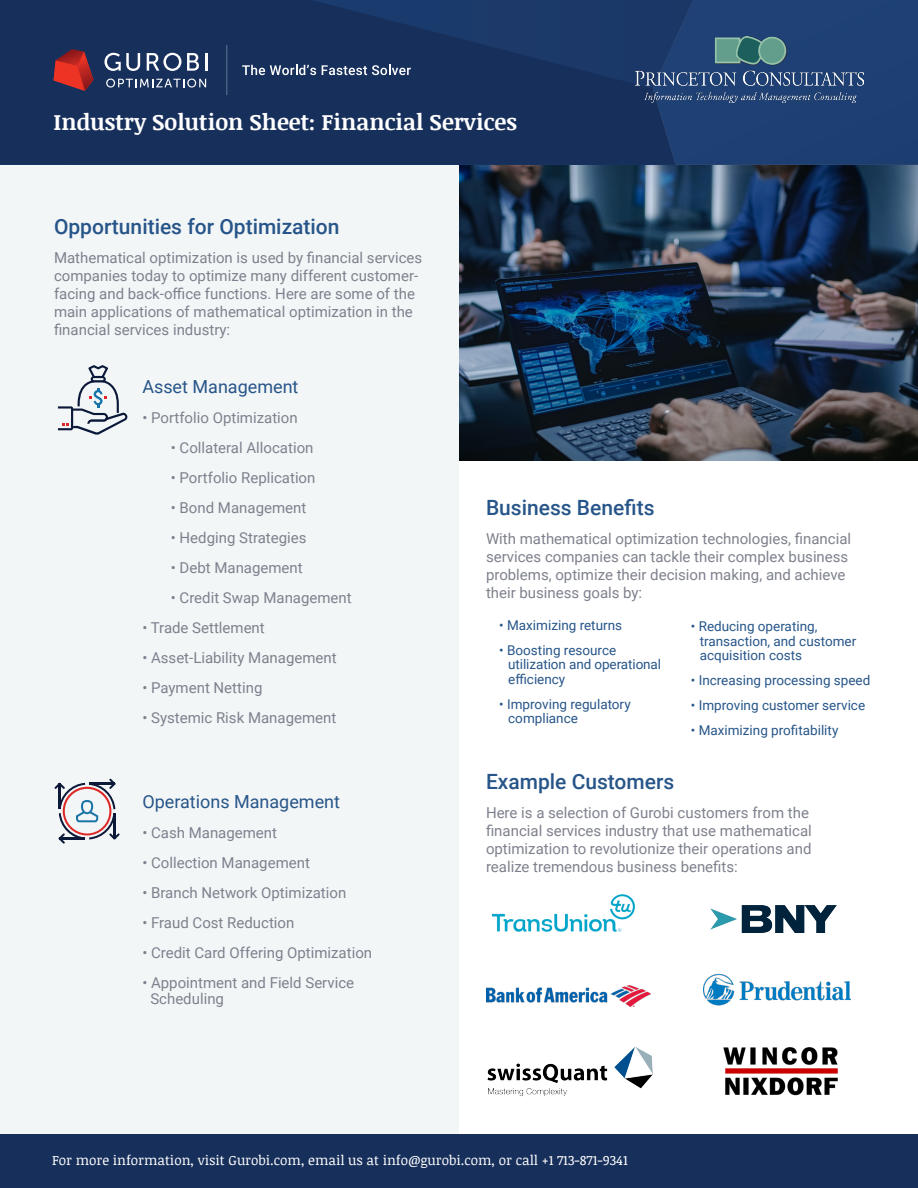
<style>
.page{position:relative;width:918px;height:1188px;background:#fff}
.page>*{position:absolute;margin:0;border:0;box-sizing:border-box;transform-origin:0 0}
.t1{font:700 22.5px "Noticia Text";color:#fff}
.Headline_Red_12{font:500 21px "Roboto";color:#275589}
.Headline_Red_12-2{font:18px "Roboto";color:#275589}
.Headline_Red_12-3{font:15px/18px "Roboto";color:#7e818d}
.Headline_Red_12-4{font:13.5px/14.2px "Roboto";color:#275589}
.t2{font:13.5px "Noticia Text";color:#fff}
</style>
<div class="page">
<img style="left:459px;top:165px;width:459px;height:295px">
<div style="left:0;top:159px;width:459px;height:981px;background:#f3f6f7"></div>
<svg style="left:0;top:0;width:653px;height:165px;background:#17305d"></svg>
<svg style="left:653px;top:0;width:265px;height:165px;background:#1d3e72"></svg>
<svg style="left:104px;top:53px;width:36px;height:18px"></svg>
<svg style="left:147px;top:53px;width:34px;height:18px"></svg>
<svg style="left:187px;top:53px;width:12px;height:18px"></svg>
<svg style="left:205px;top:53px;width:2px;height:18px"></svg>
<svg style="left:106px;top:79px;width:100px;height:9px"></svg>
<svg style="left:54px;top:49px;width:39px;height:42px;background:#982c32"></svg>
<hr style="left:226px;top:45px;width:1px;height:50px;background:#a7b3c8">
<svg style="left:242px;top:65px;width:74px;height:10px"></svg>
<svg style="left:322px;top:65px;width:89px;height:10px"></svg>
<div style="left:0;top:1134px;width:918px;height:54px;background:#172f5b"></div>
<img style="left:704px;top:973px;width:146px;height:33px">
<img style="left:487px;top:1047px;width:166px;height:49px">
<img style="left:493px;top:894px;width:141px;height:37px">
<svg style="left:54px;top:779px;width:66px;height:65px"></svg>
<img style="left:487px;top:986px;width:164px;height:20px">
<img style="left:723px;top:1047px;width:115px;height:49px">
<svg style="left:58px;top:365px;width:69px;height:70px"></svg>
<img style="left:635px;top:36px;width:229px;height:67px">
<img style="left:711px;top:905px;width:126px;height:27px">
<p class="t1" style="left:54px;top:106px;width:465px">Industry Solution Sheet: Financial Services</p>
<p class="Headline_Red_12" style="left:54px;top:212px;width:287px">Opportunities for Optimization</p>
<p class="Headline_Red_12-3" style="left:54px;top:248px;width:370px">Mathematical optimization is used by financial services companies today to optimize many different customer&shy;facing and back-office functions. Here are some of the main applications of mathematical optimization in the financial services industry:</p>
<p class="Headline_Red_12-2" style="left:142px;top:374px;width:158px">Asset Management</p>
<p class="Headline_Red_12-3" style="left:142px;top:408px;width:157px">• Portfolio Optimization</p>
<p class="Headline_Red_12-3" style="left:171px;top:438px;width:144px">• Collateral Allocation</p>
<p class="Headline_Red_12-3" style="left:171px;top:468px;width:146px">• Portfolio Replication</p>
<p class="Headline_Red_12-3" style="left:171px;top:498px;width:137px">• Bond Management</p>
<p class="Headline_Red_12-3" style="left:171px;top:528px;width:137px">• Hedging Strategies</p>
<p class="Headline_Red_12-3" style="left:171px;top:558px;width:133px">• Debt Management</p>
<p class="Headline_Red_12-3" style="left:171px;top:588px;width:182px">• Credit Swap Management</p>
<p class="Headline_Red_12-3" style="left:142px;top:618px;width:124px">• Trade Settlement</p>
<p class="Headline_Red_12-3" style="left:142px;top:648px;width:196px">• Asset-Liability Management</p>
<p class="Headline_Red_12-3" style="left:142px;top:678px;width:122px">• Payment Netting</p>
<p class="Headline_Red_12-3" style="left:142px;top:708px;width:195px">• Systemic Risk Management</p>
<p class="Headline_Red_12-2" style="left:142px;top:789px;width:199px">Operations Management</p>
<p class="Headline_Red_12-3" style="left:142px;top:823px;width:136px">• Cash Management</p>
<p class="Headline_Red_12-3" style="left:142px;top:853px;width:169px">• Collection Management</p>
<p class="Headline_Red_12-3" style="left:142px;top:883px;width:205px">• Branch Network Optimization</p>
<p class="Headline_Red_12-3" style="left:142px;top:913px;width:154px">• Fraud Cost Reduction</p>
<p class="Headline_Red_12-3" style="left:142px;top:943px;width:231px">• Credit Card Offering Optimization</p>
<p class="Headline_Red_12-3" style="left:150px;top:973px;width:205px;line-height:16.5px;text-indent:-8px">• Appointment and Field Service<br>Scheduling</p>
<p class="Headline_Red_12" style="left:486px;top:493px;width:170px">Business Benefits</p>
<p class="Headline_Red_12-3" style="left:486px;top:529px;width:367px">With mathematical optimization technologies, financial services companies can tackle their complex business problems, optimize their decision making, and achieve their business goals by:</p>
<p class="Headline_Red_12-4" style="left:499px;top:618px;width:124px">• Maximizing returns</p>
<p class="Headline_Red_12-4" style="left:508px;top:643px;width:154px;text-indent:-9px">• Boosting resource utilization and operational efficiency</p>
<p class="Headline_Red_12-4" style="left:508px;top:696px;width:124px;text-indent:-9px">• Improving regulatory compliance</p>
<p class="Headline_Red_12-4" style="left:700px;top:619px;width:158px;text-indent:-9px">• Reducing operating, transaction, and customer acquisition costs</p>
<p class="Headline_Red_12-4" style="left:691px;top:673px;width:181px">• Increasing processing speed</p>
<p class="Headline_Red_12-4" style="left:691px;top:698px;width:176px">• Improving customer service</p>
<p class="Headline_Red_12-4" style="left:691px;top:723px;width:149px">• Maximizing profitability</p>
<p class="Headline_Red_12" style="left:486px;top:767px;width:190px">Example Customers</p>
<p class="Headline_Red_12-3" style="left:486px;top:803px;width:327px">Here is a selection of Gurobi customers from the financial services industry that use mathematical optimization to revolutionize their operations and realize tremendous business benefits:</p>
<p class="t2" style="left:52px;top:1151px;width:577px">For more information, visit Gurobi.com, email us at info@gurobi.com, or call +1 713-871-9341</p>
</div>
